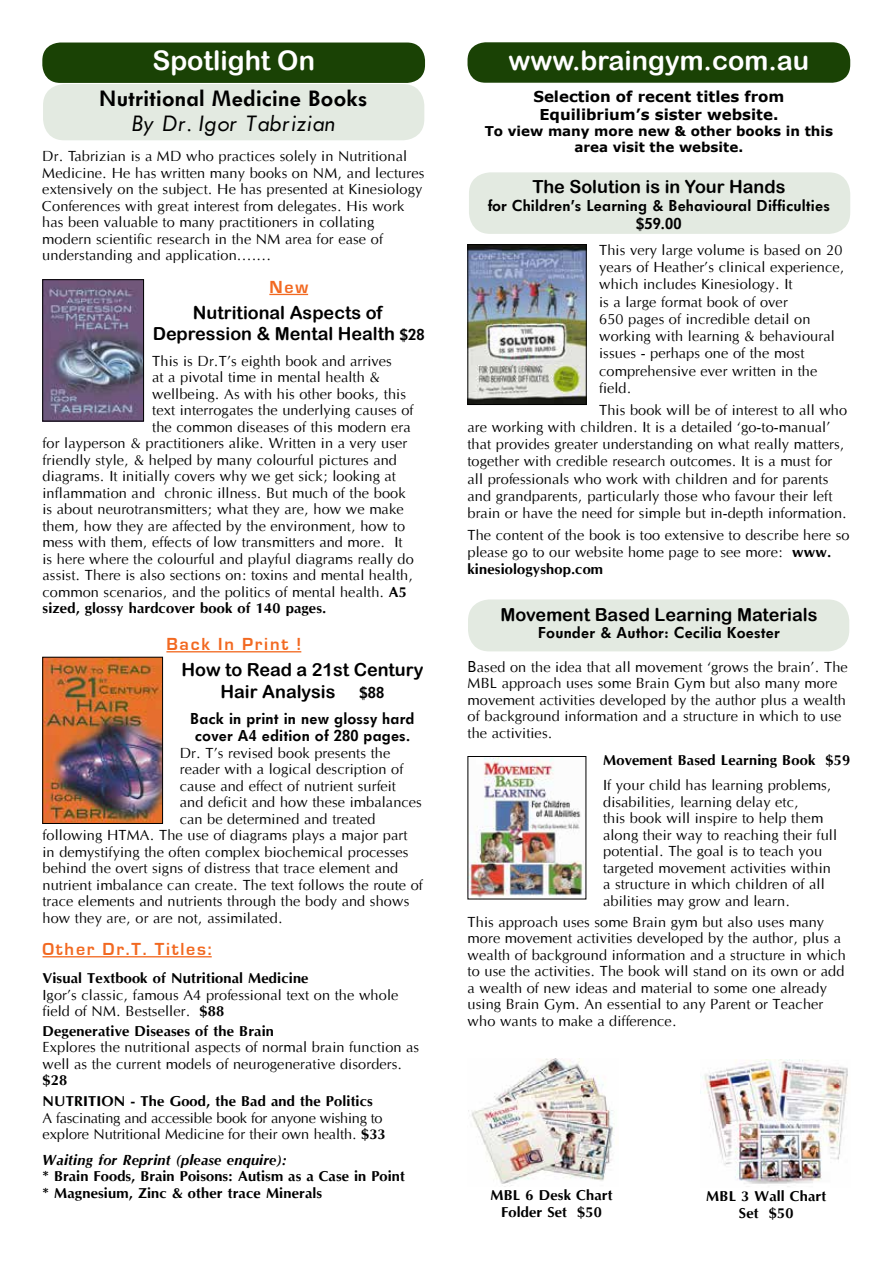
<style>
.page{position:relative;width:893px;height:1263px;background:#fff}
.page>*{position:absolute;margin:0;border:0;box-sizing:border-box;transform-origin:0 0}
.t1{font:27px "Arial Rounded MT Bold";color:#fff}
.t2{font:700 21px "Futurist";color:#000}
.t3{font:italic 21px "Futurist";letter-spacing:-.025em;color:#000}
.t4{font:18px/21.6px "Arial Rounded MT Bold";color:#000;text-align:center}
.t5{font:700 18px "Eurostile";letter-spacing:.1em;color:#f26921}
.t6{font:15px/16.5px "Optim";color:#000}
.t7{font:700 15px/17.2px "Optim";color:#000}
.t8{font:700 15px/18px "Futurist";color:#000;text-align:center}
.t9{font:15px/16.5px "Optim";letter-spacing:-.025em;color:#000}
.t10{font:700 15px/18px "Verdana";color:#000;text-align:center}
.t11{font:italic 700 15px "Optim";color:#000}
.t12{font:700 13.5px/16.2px "Verdana";color:#000;text-align:center}
.s1{font-family:"Futurist";font-weight:700;font-size:15px}
.s2{font-weight:700}
.s3{font-family:"Futurist"}
</style>
<div class="page">
<div style="left:467px;top:42px;width:383px;height:41px;background:#1a4205;border-radius:18px"></div>
<div style="left:469px;top:172px;width:381px;height:62px;background:#e3eae1;border-radius:21px"></div>
<div style="left:43px;top:84px;width:381px;height:56px;background:#e3eae1;border-radius:21px"></div>
<hr style="left:269px;top:294px;width:39px;height:1px;background:#f26921">
<hr style="left:166px;top:651px;width:135px;height:1px;background:#f26921">
<hr style="left:43px;top:956px;width:169px;height:1px;background:#f26921">
<img style="left:45px;top:659px;width:116px;height:163px">
<div style="left:43px;top:657px;width:120px;height:167px;border:1px solid #000"></div>
<img style="left:45px;top:281px;width:97px;height:138px">
<div style="left:43px;top:279px;width:101px;height:142px;border:1px solid #000"></div>
<div style="left:468px;top:599px;width:381px;height:52px;background:#e3eae1;border-radius:21px"></div>
<img style="left:470px;top:758px;width:114px;height:139px">
<img style="left:468px;top:1059px;width:147px;height:127px">
<img style="left:700px;top:1060px;width:148px;height:127px">
<div style="left:42px;top:43px;width:383px;height:40px;background:#1a4205;border-radius:18px"></div>
<img style="left:470px;top:246px;width:114px;height:157px">
<div style="left:468px;top:244px;width:118px;height:161px;border:1px solid #000"></div>
<h1 class="t1" style="left:152px;top:45px;width:164px">Spotlight On</h1>
<h2 class="t2" style="left:99px;top:89px;width:270px">Nutritional Medicine Books</h2>
<h2 class="t3" style="left:131px;top:115px;width:206px">By Dr. Igor Tabrizian</h2>
<p class="t6" style="left:42px;top:149px;width:384px">Dr. Tabrizian is a MD who practices solely in Nutritional Medicine. He has written many books on NM, and lectures extensively on the subject. He has presented at Kinesiology Conferences with great interest from delegates. His work has been valuable to many practitioners in collating modern scientific research in the NM area for ease of understanding and application.......</p>
<p class="t5" style="left:269px;top:277px;width:40px">New</p>
<p class="t4" style="left:153px;top:301px;width:273px">Nutritional Aspects of<br>Depression &amp; Mental Health <span class="s1">$28</span></p>
<p class="t6" style="left:152px;top:353px;width:241px">This is Dr.T’s eighth book and arrives</p>
<p class="t6" style="left:152px;top:370px;width:229px">at a pivotal time in mental health &amp;</p>
<p class="t6" style="left:152px;top:386px;width:255px">wellbeing. As with his other books, this</p>
<p class="t6" style="left:152px;top:403px;width:263px">text interrogates the underlying causes of</p>
<p class="t6" style="left:152px;top:419px;width:260px">the common diseases of this modern era</p>
<p class="t6" style="left:43px;top:436px;width:366px">for layperson &amp; practitioners alike. Written in a very user</p>
<p class="t6" style="left:43px;top:452px;width:356px">friendly style, &amp; helped by many colourful pictures and</p>
<p class="t6" style="left:43px;top:469px;width:355px">diagrams. It initially covers why we get sick; looking at</p>
<p class="t6" style="left:43px;top:485px;width:365px">inflammation and chronic illness. But much of the book</p>
<p class="t6" style="left:43px;top:502px;width:363px">is about neurotransmitters; what they are, how we make</p>
<p class="t6" style="left:43px;top:518px;width:364px">them, how they are affected by the environment, how to</p>
<p class="t6" style="left:43px;top:535px;width:362px">mess with them, effects of low transmitters and more. It</p>
<p class="t6" style="left:43px;top:551px;width:373px">is here where the colourful and playful diagrams really do</p>
<p class="t6" style="left:43px;top:568px;width:372px">assist. There is also sections on: toxins and mental health,</p>
<p class="t6" style="left:43px;top:584px;width:366px">common scenarios, and the politics of mental health. <span class="s2">A5</span></p>
<p class="t7" style="left:43px;top:601px;width:285px">sized, glossy hardcover book of 140 pages.</p>
<p class="t5" style="left:166px;top:634px;width:136px">Back In Print !</p>
<p class="t4" style="left:221px;top:659px;width:204px;text-align:left;text-indent:-39px">How to Read a 21st Century<br>Hair Analysis</p>
<p class="t8" style="left:190px;top:680px;width:226px;line-height:26.2px;text-align:left;text-indent:169px">$88<br>Back in print in new glossy hard</p>
<p class="t8" style="left:195px;top:728px;width:217px">cover A4 edition of 280 pages.</p>
<p class="t6" style="left:180px;top:745px;width:212px">Dr. T’s revised book presents the</p>
<p class="t6" style="left:180px;top:762px;width:225px">reader with a logical description of</p>
<p class="t6" style="left:180px;top:778px;width:218px">cause and effect of nutrient surfeit</p>
<p class="t6" style="left:180px;top:795px;width:244px">and deficit and how these imbalances</p>
<p class="t6" style="left:180px;top:811px;width:198px">can be determined and treated</p>
<p class="t6" style="left:43px;top:828px;width:366px">following HTMA. The use of diagrams plays a major part</p>
<p class="t6" style="left:43px;top:844px;width:368px">in demystifying the often complex biochemical processes</p>
<p class="t6" style="left:43px;top:861px;width:357px">behind the overt signs of distress that trace element and</p>
<p class="t6" style="left:43px;top:877px;width:382px">nutrient imbalance can create. The text follows the route of</p>
<p class="t6" style="left:43px;top:894px;width:368px">trace elements and nutrients through the body and shows</p>
<p class="t6" style="left:43px;top:911px;width:242px">how they are, or are not, assimilated.</p>
<p class="t5" style="left:43px;top:939px;width:171px">Other Dr.T. Titles:</p>
<p class="t7" style="left:43px;top:971px;width:268px">Visual Textbook of Nutritional Medicine</p>
<p class="t6" style="left:43px;top:987px;width:357px">Igor’s classic, famous A4 professional text on the whole field of NM. Bestseller. <span class="s2">$88</span></p>
<p class="t7" style="left:43px;top:1023px;width:233px">Degenerative Diseases of the Brain</p>
<p class="t6" style="left:43px;top:1040px;width:378px">Explores the nutritional aspects of normal brain function as well as the current models of neurogenerative disorders.</p>
<p class="t7" style="left:43px;top:1071px;width:332px;line-height:21px">$28<br>NUTRITION - The Good, the Bad and the Politics</p>
<p class="t9" style="left:43px;top:1110px;width:345px">A fascinating and accessible book for anyone wishing to explore Nutritional Medicine for their own health. <span class="s2">$33</span></p>
<p class="t11" style="left:43px;top:1153px;width:246px">Waiting for Reprint (please enquire):</p>
<p class="t7" style="left:43px;top:1169px;width:364px;line-height:16.5px">* Brain Foods, Brain Poisons: Autism as a Case in Point * Magnesium, Zinc &amp; other trace Minerals</p>
<h1 class="t1" style="left:509px;top:44px;width:302px">www.braingym.com.au</h1>
<p class="t10" style="left:533px;top:87px;width:253px">Selection of recent titles from<br>Equilibrium’s sister website.</p>
<p class="t12" style="left:485px;top:123px;width:350px">To view many more new &amp; other books in this area visit the website.</p>
<p class="t4" style="left:532px;top:175px;width:255px">The Solution is in Your Hands</p>
<p class="t8" style="left:488px;top:197px;width:344px">for Children’s Learning &amp; Behavioural Difficulties $59.00</p>
<p class="t6" style="left:599px;top:242px;width:247px;line-height:17.2px">This very large volume is based on 20 years of Heather’s clinical experience, which includes Kinesiology. It<br>is a large format book of over<br>650 pages of incredible detail on working with learning &amp; behavioural issues - perhaps one of the most comprehensive ever written in the field.</p>
<p class="t6" style="left:467px;top:402px;width:381px;line-height:17.2px;text-indent:132px">This book will be of interest to all who are working with children. It is a detailed ‘go-to-manual’ that provides greater understanding on what really matters, together with credible research outcomes. It is a must for all professionals who work with children and for parents and grandparents, particularly those who favour their left brain or have the need for simple but in-depth information.</p>
<p class="t6" style="left:467px;top:527px;width:384px;line-height:17.2px">The content of the book is too extensive to describe here so please go to our website home page to see more: <span class="s2">www. kinesiologyshop.com</span></p>
<p class="t4" style="left:500px;top:603px;width:318px">Movement Based Learning Materials</p>
<p class="t8" style="left:538px;top:625px;width:244px">Founder &amp; Author: Cecilia Koester</p>
<p class="t6" style="left:468px;top:659px;width:382px"><span class="s3">B</span>ased on the idea that all movement ‘grows the brain’. The MBL approach uses some Brain Gym but also many more movement activities developed by the author plus a wealth of background information and a structure in which to use the activities.</p>
<p class="t7" style="left:603px;top:752px;width:249px">Movement Based Learning Book $59</p>
<p class="t6" style="left:603px;top:778px;width:235px">If your child has learning problems, disabilities, learning delay etc,<br>this book will inspire to help them along their way to reaching their full potential. The goal is to teach you targeted movement activities within a structure in which children of all abilities may grow and learn.</p>
<p class="t6" style="left:468px;top:914px;width:380px">This approach uses some Brain gym but also uses many more movement activities developed by the author, plus a wealth of background information and a structure in which to use the activities. The book will stand on its own or add a wealth of new ideas and material to some one already using Brain Gym. An essential to any Parent or Teacher who wants to make a difference.</p>
<p class="t7" style="left:491px;top:1187px;width:124px;text-align:center">MBL 6 Desk Chart<br>Folder Set $50</p>
<p class="t7" style="left:706px;top:1188px;width:122px;text-align:center">MBL 3 Wall Chart<br>Set $50</p>
</div>
